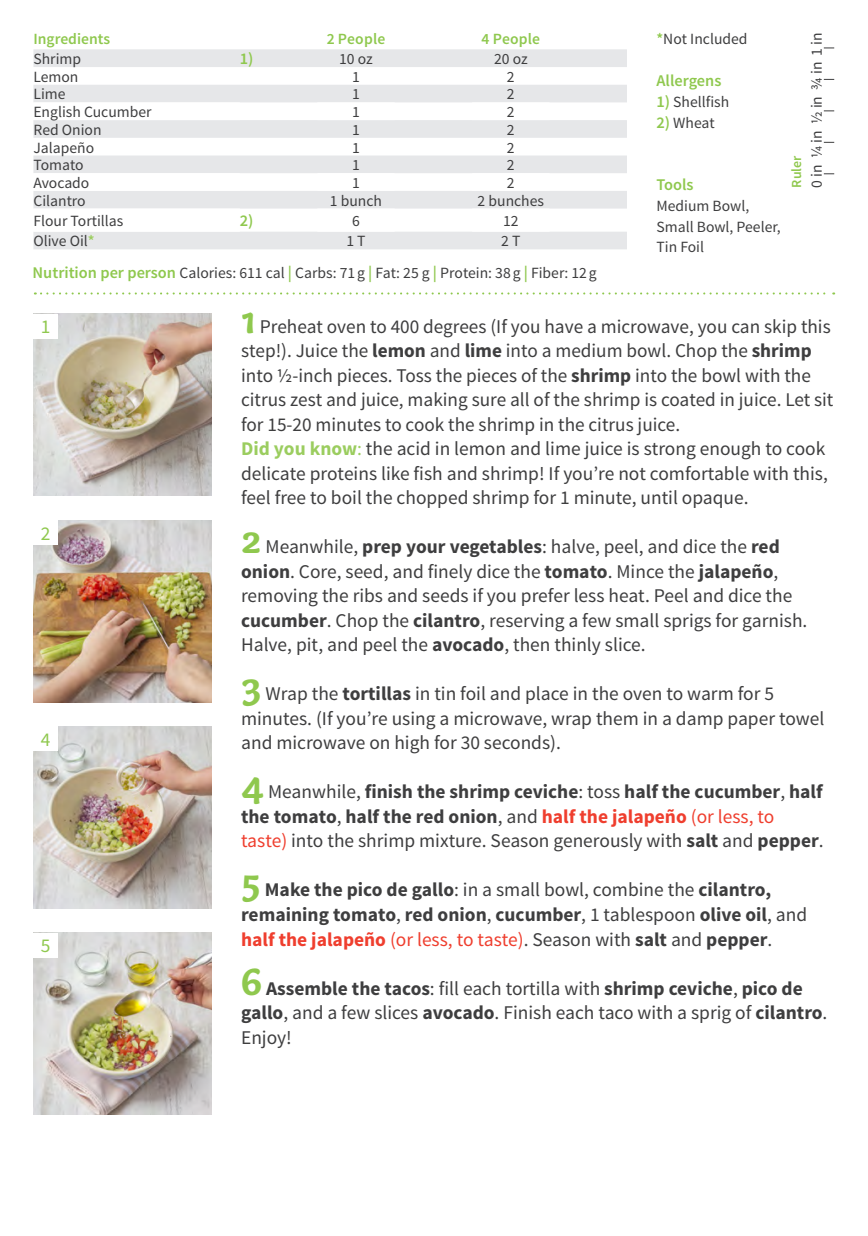
<style>
.page{position:relative;width:868px;height:1236px;background:#fff}
.page>*{position:absolute;margin:0;border:0;box-sizing:border-box;transform-origin:0 0}
.t1{font:19.43px/24.5px "Source Sans Pro";color:#3e3e3f}
.t2{font:700 19.43px/24.5px "Source Sans Pro";color:#3e3e3f}
.t3{font:19.43px "Source Sans Pro";color:#8fc84e}
.t4{font:600 16.28px "Source Sans Pro";color:#8fc84e}
.t5{font:15.58px/20.8px "Source Sans Pro";color:#3e3e3f}
.t6{font:600 15.58px "Source Sans Pro";color:#8fc84e}
.t7{font:600 13.83px "Source Sans Pro";color:#8fc84e}
.s1{font-weight:600;color:#9bcd5f}
.s2{font-weight:600;font-size:16.28px;color:#8fc84e}
.s3{font-weight:600;color:#8fc84e}
.s4{font-family:"Capucine Basic";font-weight:700;font-size:40.77px;color:#8fc84e}
.s5{font-weight:700}
.s6{font-weight:700;color:#9bcd5f}
.s7{color:#9bcd5f}
.s8{font-family:"Capucine Basic";font-weight:700;font-size:41.12px;color:#8fc84e}
.s9{font-family:"Capucine Basic";font-size:41.12px;color:#8fc84e}
.s10{font-weight:400}
.s11{color:#ef3e2e}
.s12{font-weight:400;color:#ef3e2e}
</style>
<div class="page">
<div style="left:792px;top:408px;width:25px;height:25px;border:1px solid #fff;border-radius:50%"></div>
<div style="left:792px;top:801px;width:25px;height:25px;border:1px solid #fff;border-radius:50%"></div>
<img style="left:33px;top:932px;width:179px;height:182px">
<img style="left:33px;top:726px;width:179px;height:182px">
<img style="left:33px;top:314px;width:179px;height:182px">
<img style="left:33px;top:520px;width:179px;height:182px">
<svg style="left:33px;top:49px;width:593px;height:200px;fill:#e6e7e9"></svg>
<svg style="left:33px;top:102px;width:516px;height:130px"></svg>
<div style="left:33px;top:314px;width:25px;height:24px;background:#fff"></div>
<div style="left:33px;top:520px;width:25px;height:24px;background:#fff"></div>
<div style="left:33px;top:726px;width:25px;height:25px;background:#fff"></div>
<div style="left:33px;top:932px;width:25px;height:25px;background:#fff"></div>
<svg style="left:35px;top:292px;width:798px;height:2px"></svg>
<p class="t6" style="left:33px;top:29px;width:78px">Ingredients</p>
<p class="t6" style="left:326px;top:29px;width:60px">2 People</p>
<p class="t6" style="left:481px;top:29px;width:60px">4 People</p>
<p class="t5" style="left:33px;top:49px;width:49px">Shrimp</p>
<p class="t4" style="left:240px;top:49px;width:15px">1)</p>
<p class="t5" style="left:339px;top:49px;width:35px">10 oz</p>
<p class="t5" style="left:494px;top:49px;width:35px">20 oz</p>
<p class="t5" style="left:33px;top:66px;width:47px">Lemon</p>
<p class="t5" style="left:352px;top:66px;width:9px">1</p>
<p class="t5" style="left:507px;top:66px;width:9px">2</p>
<p class="t5" style="left:33px;top:84px;width:34px">Lime</p>
<p class="t5" style="left:352px;top:84px;width:9px">1</p>
<p class="t5" style="left:507px;top:84px;width:9px">2</p>
<p class="t5" style="left:33px;top:102px;width:120px">English Cucumber</p>
<p class="t5" style="left:352px;top:102px;width:9px">1</p>
<p class="t5" style="left:507px;top:102px;width:9px">2</p>
<p class="t5" style="left:33px;top:119px;width:70px">Red Onion</p>
<p class="t5" style="left:352px;top:119px;width:9px">1</p>
<p class="t5" style="left:507px;top:119px;width:9px">2</p>
<p class="t5" style="left:33px;top:137px;width:62px">Jalapeño</p>
<p class="t5" style="left:352px;top:137px;width:9px">1</p>
<p class="t5" style="left:507px;top:137px;width:9px">2</p>
<p class="t5" style="left:33px;top:155px;width:52px">Tomato</p>
<p class="t5" style="left:352px;top:155px;width:9px">1</p>
<p class="t5" style="left:507px;top:155px;width:9px">2</p>
<p class="t5" style="left:33px;top:172px;width:57px">Avocado</p>
<p class="t5" style="left:352px;top:172px;width:9px">1</p>
<p class="t5" style="left:507px;top:172px;width:9px">2</p>
<p class="t5" style="left:33px;top:190px;width:54px">Cilantro</p>
<p class="t5" style="left:330px;top:190px;width:54px">1 bunch</p>
<p class="t5" style="left:477px;top:190px;width:68px">2 bunches</p>
<p class="t5" style="left:33px;top:211px;width:91px">Flour Tortillas</p>
<p class="t4" style="left:240px;top:210px;width:15px">2)</p>
<p class="t5" style="left:352px;top:211px;width:9px">6</p>
<p class="t5" style="left:503px;top:211px;width:17px">12</p>
<p class="t5" style="left:33px;top:231px;width:63px">Olive Oil<span class="s1">*</span></p>
<p class="t5" style="left:346px;top:231px;width:21px">1 T</p>
<p class="t5" style="left:501px;top:231px;width:21px">2 T</p>
<p class="t5" style="left:33px;top:263px;width:565px"><span class="s2">Nutrition per person</span> Calories: 611 cal <span class="s2">|</span> Carbs: 71g <span class="s2">|</span> Fat: 25 g <span class="s2">|</span> Protein: 38g <span class="s2">|</span> Fiber: 12g</p>
<p class="t5" style="left:656px;top:29px;width:93px"><span class="s3">*</span>Not Included</p>
<p class="t4" style="left:656px;top:70px;width:66px">Allergens</p>
<p class="t5" style="left:656px;top:91px;width:74px"><span class="s2">1)</span> Shellfish</p>
<p class="t5" style="left:656px;top:112px;width:60px"><span class="s2">2)</span> Wheat</p>
<p class="t4" style="left:656px;top:174px;width:39px">Tools</p>
<p class="t5" style="left:656px;top:195px;width:126px">Medium Bowl,<br>Small Bowl, Peeler,<br>Tin Foil</p>
<p class="t7" style="left:787px;top:188px;width:33px;rotate:-90deg">Ruler</p>
<p class="t5" style="left:806px;top:188px;width:157px;rotate:-90deg">0 in ¼ in ½ in ¾ in 1 in</p>
<p class="t3" style="left:41px;top:315px;width:11px">1</p>
<p class="t3" style="left:41px;top:521px;width:11px">2</p>
<p class="t3" style="left:41px;top:727px;width:11px">4</p>
<p class="t3" style="left:41px;top:933px;width:11px">5</p>
<p class="t1" style="left:241px;top:314px;width:593px"><span class="s4">1</span> Preheat oven to 400 degrees (If you have a microwave, you can skip this step!). Juice the <span class="s5">lemon</span> and <span class="s5">lime</span> into a medium bowl. Chop the <span class="s5">shrimp </span>into ½-inch pieces. Toss the pieces of the <span class="s5">shrimp</span> into the bowl with the citrus zest and juice, making sure all of the shrimp is coated in juice. Let sit for 15-20 minutes to cook the shrimp in the citrus juice.<br><span class="s6">Did you know</span><span class="s7">:</span> the acid in lemon and lime juice is strong enough to cook delicate proteins like fish and shrimp! If you’re not comfortable with this, feel free to boil the chopped shrimp for 1 minute, until opaque.</p>
<p class="t1" style="left:241px;top:534px;width:567px"><span class="s8">2</span> Meanwhile, <span class="s5">prep your vegetables</span>: halve, peel, and dice the <span class="s5">red onion</span>. Core, seed, and finely dice the <span class="s5">tomato</span>. Mince the <span class="s5">jalapeño</span>, removing the ribs and seeds if you prefer less heat. Peel and dice the <span class="s5">cucumber</span>. Chop the <span class="s5">cilantro</span>, reserving a few small sprigs for garnish.<br>Halve, pit, and peel the <span class="s5">avocado</span>, then thinly slice.</p>
<p class="t1" style="left:241px;top:681px;width:584px"><span class="s8">3</span> Wrap the <span class="s5">tortillas</span> in tin foil and place in the oven to warm for 5 minutes. (If you’re using a microwave, wrap them in a damp paper towel and microwave on high for 30 seconds).</p>
<p class="t2" style="left:241px;top:780px;width:584px"><span class="s9">4</span> <span class="s10">Meanwhile,</span> finish the shrimp ceviche<span class="s10">: toss</span> half the cucumber<span class="s10">,</span> half the tomato<span class="s10">,</span> half the red onion<span class="s10">, and</span> <span class="s11">half the jalapeño</span> <span class="s12">(or less, to taste)</span> <span class="s10">into the shrimp mixture. Season generously with</span> salt <span class="s10">and</span> pepper<span class="s10">.</span></p>
<p class="t2" style="left:241px;top:878px;width:567px"><span class="s9">5</span> Make the pico de gallo<span class="s10">: in a small bowl, combine the</span> cilantro, remaining tomato<span class="s10">,</span> red onion<span class="s10">,</span> cucumber<span class="s10">, 1 tablespoon</span> olive oil<span class="s10">, and </span><span class="s11">half the jalapeño</span> <span class="s12">(or less, to taste)</span><span class="s10">. Season with</span> salt <span class="s10">and</span> pepper<span class="s10">.</span></p>
<p class="t1" style="left:241px;top:975px;width:587px"><span class="s8">6</span> <span class="s5">Assemble the tacos</span>: fill each tortilla with <span class="s5">shrimp ceviche</span>, <span class="s5">pico de gallo</span>, and a few slices <span class="s5">avocado</span>. Finish each taco with a sprig of <span class="s5">cilantro</span>.<br>Enjoy!</p>
</div>
